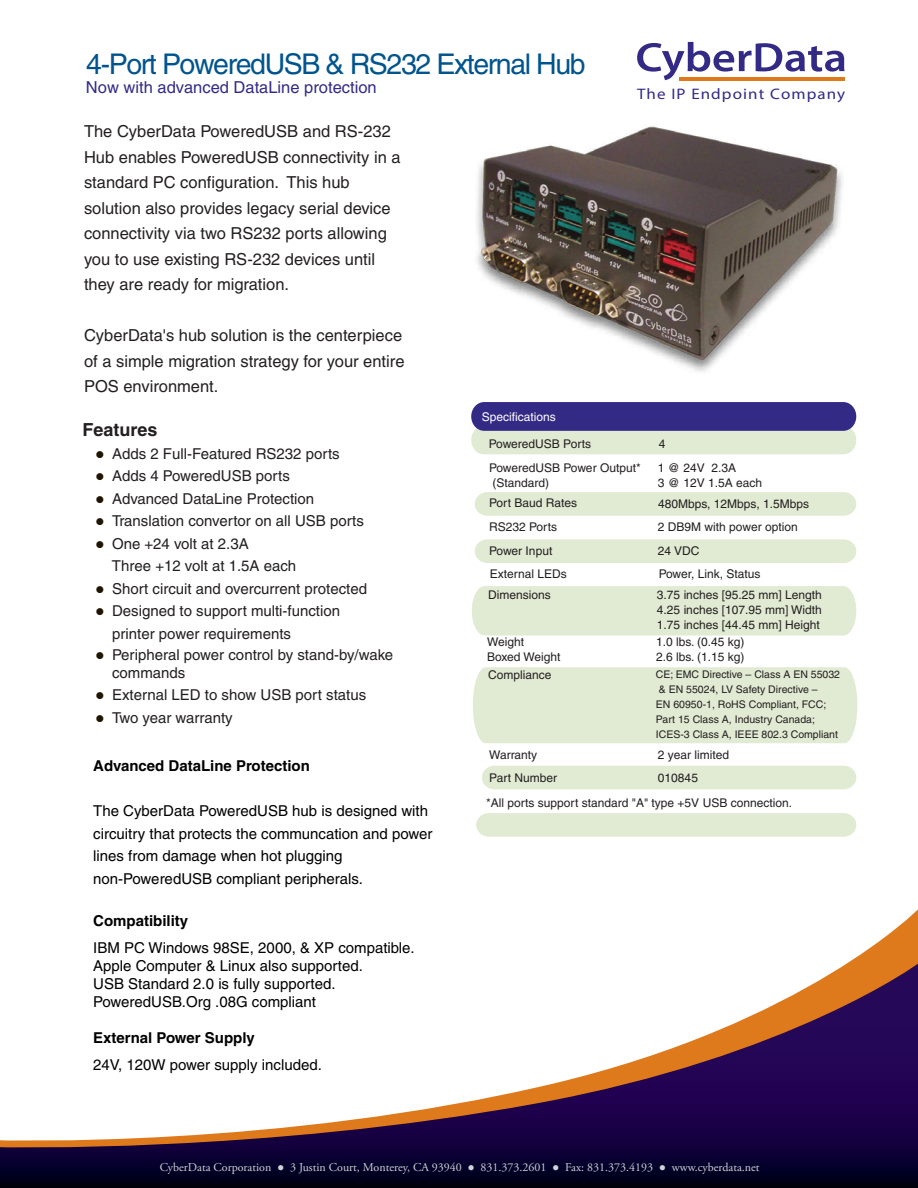
<style>
.page{position:relative;width:918px;height:1188px;background:#fff}
.page>*{position:absolute;margin:0;border:0;box-sizing:border-box;transform-origin:0 0}
.t1{font:28.5px "Helvetica";letter-spacing:-.05em;color:#00548e}
.t2{font:700 18px "Helvetica";color:#231f20}
.t3{font:16.5px/25.5px "Helvetica";color:#231f20}
.t4{font:16.5px "Helvetica";color:#332a86}
.t5{font:15.3px "Myriad Pro";letter-spacing:.065em;color:#332a86;scale:1.11 1}
.t6{font:15px/22.5px "Helvetica";color:#231f20}
.t7{font:15px/18px "Helvetica";color:#020001}
.t8{font:700 15px "Helvetica";color:#020001}
.t9{font:12px/15px "Helvetica";color:#231f20}
.t10{font:12px "Adobe Garamond Pro";color:#d1d3d4}
.t11{font:12px "Helvetica";color:#fff}
.t12{font:10.5px/15px "Helvetica";color:#231f20}
.s1{color:#1f1500}
</style>
<div class="page">
<div style="left:473px;top:667px;width:384px;height:76px;background:#e1ead3"></div>
<div style="left:472px;top:586px;width:384px;height:50px;background:#e1ead3"></div>
<div style="left:482px;top:766px;width:374px;height:23px;background:#e1ead3"></div>
<svg style="left:846px;top:909px;width:72px;height:55px"></svg>
<svg style="left:0;top:964px;width:918px;height:224px"></svg>
<svg style="left:637px;top:42px;width:208px;height:38px"></svg>
<hr style="left:679px;top:77px;width:165px;height:4px;background:#df7a1c">
<img style="left:477px;top:126px;width:365px;height:246px">
<div style="left:476px;top:813px;width:380px;height:24px;background:#e1ead3"></div>
<div style="left:475px;top:539px;width:381px;height:24px;background:#e1ead3"></div>
<div style="left:475px;top:492px;width:381px;height:24px;background:#e1ead3"></div>
<div style="left:471px;top:426px;width:385px;height:28px;background:#e1ead3;border-radius:14px"></div>
<div style="left:471px;top:402px;width:385px;height:29px;background:#332a86;border-radius:14px"></div>
<h1 class="t1" style="left:86px;top:47px;width:501px">4-Port PoweredUSB &amp; RS232 External Hub</h1>
<h3 class="t4" style="left:86px;top:78px;width:292px">Now with advanced DataLine protection</h3>
<p class="t3" style="left:84px;top:119px;width:318px">The CyberData PoweredUSB and RS-232<br>Hub enables PoweredUSB connectivity in a standard PC configuration. This hub solution also provides legacy serial device connectivity via two RS232 ports allowing you to use existing RS-232 devices until they are ready for migration.</p>
<h3 class="t3" style="left:84px;top:322px;width:322px">CyberData's hub solution is the centerpiece of a simple migration strategy for your entire<br>POS environment.</h3>
<p class="t5" style="left:637px;top:84px;width:189px">The IP Endpoint Company</p>
<h2 class="t2" style="left:82px;top:419px;width:77px">Features</h2>
<p class="t6" style="left:95px;top:442px;width:246px"><span class="s1">●</span> Adds 2 Full-Featured RS232 ports</p>
<p class="t6" style="left:95px;top:465px;width:196px"><span class="s1">●</span> Adds 4 PoweredUSB ports</p>
<p class="t6" style="left:95px;top:487px;width:220px"><span class="s1">●</span> Advanced DataLine Protection</p>
<p class="t6" style="left:95px;top:510px;width:270px"><span class="s1">●</span> Translation convertor on all USB ports</p>
<p class="t6" style="left:112px;top:532px;width:186px;text-indent:-16px"><span class="s1">●</span> One +24 volt at 2.3A<br>Three +12 volt at 1.5A each</p>
<p class="t6" style="left:95px;top:577px;width:273px"><span class="s1">●</span> Short circuit and overcurrent protected</p>
<p class="t6" style="left:112px;top:600px;width:230px;text-indent:-17px"><span class="s1">●</span> Designed to support multi-function printer power requirements</p>
<p class="t6" style="left:112px;top:646px;width:283px;line-height:18px;text-indent:-17px"><span class="s1">●</span> Peripheral power control by stand-by/wake commands</p>
<p class="t6" style="left:95px;top:684px;width:272px"><span class="s1">●</span> External LED to show USB port status</p>
<p class="t6" style="left:95px;top:706px;width:139px"><span class="s1">●</span> Two year warranty</p>
<p class="t8" style="left:93px;top:757px;width:218px">Advanced DataLine Protection</p>
<p class="t7" style="left:93px;top:800px;width:341px;line-height:22.5px">The CyberData PoweredUSB hub is designed with circuitry that protects the communcation and power lines from damage when hot plugging non-PoweredUSB compliant peripherals.</p>
<p class="t8" style="left:93px;top:912px;width:97px">Compatibility</p>
<p class="t7" style="left:93px;top:939px;width:323px">IBM PC Windows 98SE, 2000, &amp; XP compatible.<br>Apple Computer &amp; Linux also supported.<br>USB Standard 2.0 is fully supported.<br>PoweredUSB.Org .08G compliant</p>
<p class="t8" style="left:93px;top:1029px;width:163px">External Power Supply</p>
<p class="t7" style="left:93px;top:1056px;width:230px">24V, 120W power supply included.</p>
<p class="t11" style="left:482px;top:410px;width:76px">Specifications</p>
<p class="t9" style="left:489px;top:436px;width:104px">PoweredUSB Ports</p>
<p class="t9" style="left:659px;top:436px;width:8px">4</p>
<p class="t9" style="left:489px;top:460px;width:153px">PoweredUSB Power Output* (Standard)</p>
<p class="t9" style="left:658px;top:461px;width:106px">1 @ 24V 2.3A<br>3 @ 12V 1.5A each</p>
<p class="t9" style="left:489px;top:519px;width:69px">RS232 Ports</p>
<p class="t9" style="left:658px;top:520px;width:141px">2 DB9M with power option</p>
<p class="t9" style="left:489px;top:496px;width:89px">Port Baud Rates</p>
<p class="t9" style="left:658px;top:496px;width:153px">480Mbps, 12Mbps, 1.5Mbps</p>
<p class="t9" style="left:489px;top:543px;width:65px">Power Input</p>
<p class="t9" style="left:658px;top:543px;width:43px">24 VDC</p>
<p class="t9" style="left:490px;top:566px;width:78px">External LEDs</p>
<p class="t9" style="left:659px;top:566px;width:103px">Power, Link, Status</p>
<p class="t9" style="left:488px;top:587px;width:64px">Dimensions</p>
<p class="t9" style="left:657px;top:588px;width:166px;text-align:justify">3.75 inches [95.25 mm] Length 4.25 inches [107.95 mm] Width 1.75 inches [44.45 mm] Height</p>
<p class="t9" style="left:656px;top:634px;width:90px">1.0 lbs. (0.45 kg)<br>2.6 lbs. (1.15 kg)</p>
<p class="t9" style="left:487px;top:634px;width:75px">Weight<br>Boxed Weight</p>
<p class="t9" style="left:488px;top:667px;width:65px">Compliance</p>
<p class="t12" style="left:656px;top:667px;width:186px">CE; EMC Directive – Class A EN 55032 &amp; EN 55024, LV Safety Directive –<br>EN 60950-1, RoHS Compliant, FCC; Part 15 Class A, Industry Canada; ICES-3 Class A, IEEE 802.3 Compliant</p>
<p class="t9" style="left:489px;top:743px;width:70px;line-height:23.7px">Warranty<br>Part Number</p>
<p class="t9" style="left:658px;top:747px;width:73px">2 year limited</p>
<p class="t9" style="left:658px;top:771px;width:42px">010845</p>
<p class="t9" style="left:486px;top:795px;width:307px">*All ports support standard "A" type +5V USB connection.</p>
<p class="t10" style="left:160px;top:1160px;width:601px">CyberData Corporation ● 3 Justin Court, Monterey, CA 93940 ● 831.373.2601 ● Fax: 831.373.4193 ● www.cyberdata.net</p>
</div>
